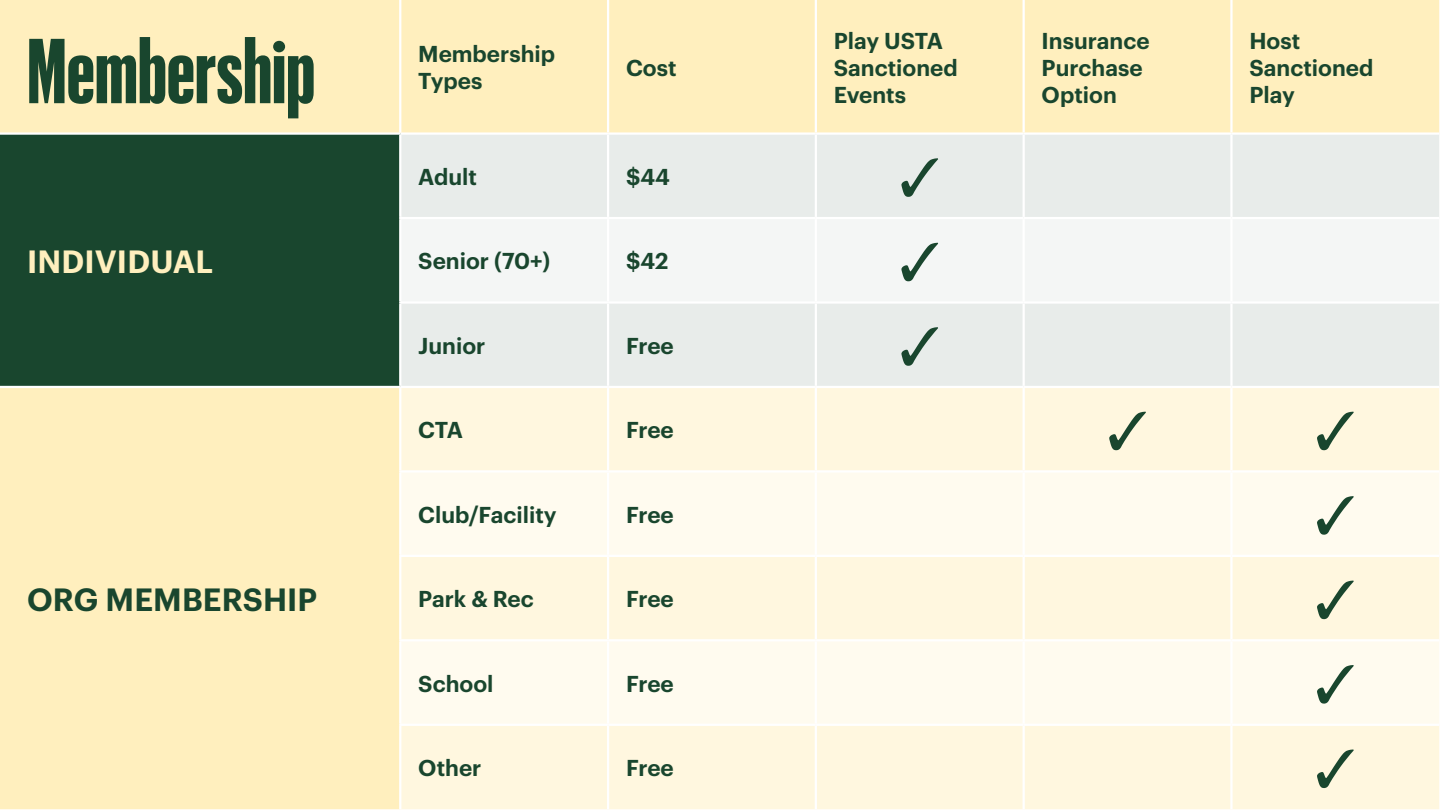
<style>
.page{position:relative;width:1440px;height:810px;background:#fff}
.page>*{position:absolute;margin:0;border:0;box-sizing:border-box;transform-origin:0 0}
.t1{font:700 90px "Graphik XX Cond";color:#19462e}
.t2{font:600 31.5px "Graphik";letter-spacing:.005em;color:#19462e}
.t3{font:600 31.5px "Graphik";letter-spacing:.005em;color:#ffefbe}
.t4{font:600 22.5px/27px "Graphik";color:#19462e}
</style>
<div class="page">
<div style="left:0;top:0;width:1439px;height:809px;background:#ffefbe"></div>
<div style="left:0;top:134px;width:400px;height:253px;background:#19462e"></div>
<div style="left:401px;top:135px;width:1038px;height:251px;background:#e8ecea"></div>
<div style="left:401px;top:219px;width:1038px;height:82px;background:#f4f6f5"></div>
<div style="left:401px;top:388px;width:1038px;height:421px;background:#fff7df"></div>
<svg style="left:401px;top:473px;width:1038px;height:251px;fill:#fffbef"></svg>
<hr style="left:399px;top:0;width:2px;height:132px;background:#fff">
<hr style="left:607px;top:0;width:2px;height:132px;background:#fff">
<hr style="left:815px;top:0;width:2px;height:132px;background:#fff">
<hr style="left:1023px;top:0;width:2px;height:132px;background:#fff">
<hr style="left:1230px;top:0;width:3px;height:132px;background:#fff">
<hr style="left:0;top:132px;width:400px;height:3px;background:#fff">
<hr style="left:400px;top:132px;width:208px;height:3px;background:#fff">
<hr style="left:399px;top:135px;width:2px;height:82px;background:#fff">
<hr style="left:608px;top:132px;width:208px;height:3px;background:#fff">
<hr style="left:607px;top:135px;width:2px;height:82px;background:#fff">
<hr style="left:816px;top:132px;width:208px;height:3px;background:#fff">
<hr style="left:815px;top:135px;width:2px;height:82px;background:#fff">
<hr style="left:1024px;top:132px;width:207px;height:3px;background:#fff">
<hr style="left:1023px;top:135px;width:2px;height:82px;background:#fff">
<hr style="left:1231px;top:132px;width:208px;height:3px;background:#fff">
<hr style="left:1230px;top:135px;width:3px;height:82px;background:#fff">
<hr style="left:399px;top:217px;width:209px;height:2px;background:#fff">
<hr style="left:399px;top:219px;width:2px;height:82px;background:#fff">
<hr style="left:608px;top:217px;width:208px;height:2px;background:#fff">
<hr style="left:607px;top:219px;width:2px;height:82px;background:#fff">
<hr style="left:816px;top:217px;width:208px;height:2px;background:#fff">
<hr style="left:815px;top:219px;width:2px;height:82px;background:#fff">
<hr style="left:1024px;top:217px;width:207px;height:2px;background:#fff">
<hr style="left:1023px;top:219px;width:2px;height:82px;background:#fff">
<hr style="left:1231px;top:217px;width:208px;height:2px;background:#fff">
<hr style="left:1230px;top:219px;width:3px;height:82px;background:#fff">
<hr style="left:399px;top:301px;width:209px;height:3px;background:#fff">
<hr style="left:399px;top:304px;width:2px;height:82px;background:#fff">
<hr style="left:608px;top:301px;width:208px;height:3px;background:#fff">
<hr style="left:607px;top:304px;width:2px;height:82px;background:#fff">
<hr style="left:816px;top:301px;width:208px;height:3px;background:#fff">
<hr style="left:815px;top:304px;width:2px;height:82px;background:#fff">
<hr style="left:1024px;top:301px;width:207px;height:3px;background:#fff">
<hr style="left:1023px;top:304px;width:2px;height:82px;background:#fff">
<hr style="left:1231px;top:301px;width:208px;height:3px;background:#fff">
<hr style="left:1230px;top:304px;width:3px;height:82px;background:#fff">
<hr style="left:0;top:386px;width:400px;height:2px;background:#fff">
<hr style="left:400px;top:386px;width:208px;height:2px;background:#fff">
<hr style="left:399px;top:388px;width:2px;height:82px;background:#fff">
<hr style="left:608px;top:386px;width:208px;height:2px;background:#fff">
<hr style="left:607px;top:388px;width:2px;height:82px;background:#fff">
<hr style="left:816px;top:386px;width:208px;height:2px;background:#fff">
<hr style="left:815px;top:388px;width:2px;height:82px;background:#fff">
<hr style="left:1024px;top:386px;width:207px;height:2px;background:#fff">
<hr style="left:1023px;top:388px;width:2px;height:82px;background:#fff">
<hr style="left:1231px;top:386px;width:208px;height:2px;background:#fff">
<hr style="left:1230px;top:388px;width:3px;height:82px;background:#fff">
<hr style="left:399px;top:470px;width:209px;height:3px;background:#fff">
<hr style="left:399px;top:473px;width:2px;height:82px;background:#fff">
<hr style="left:608px;top:470px;width:208px;height:3px;background:#fff">
<hr style="left:607px;top:473px;width:2px;height:82px;background:#fff">
<hr style="left:816px;top:470px;width:208px;height:3px;background:#fff">
<hr style="left:815px;top:473px;width:2px;height:82px;background:#fff">
<hr style="left:1024px;top:470px;width:207px;height:3px;background:#fff">
<hr style="left:1023px;top:473px;width:2px;height:82px;background:#fff">
<hr style="left:1231px;top:470px;width:208px;height:3px;background:#fff">
<hr style="left:1230px;top:473px;width:3px;height:82px;background:#fff">
<hr style="left:399px;top:555px;width:209px;height:2px;background:#fff">
<hr style="left:399px;top:557px;width:2px;height:82px;background:#fff">
<hr style="left:608px;top:555px;width:208px;height:2px;background:#fff">
<hr style="left:607px;top:557px;width:2px;height:82px;background:#fff">
<hr style="left:816px;top:555px;width:208px;height:2px;background:#fff">
<hr style="left:815px;top:557px;width:2px;height:82px;background:#fff">
<hr style="left:1024px;top:555px;width:207px;height:2px;background:#fff">
<hr style="left:1023px;top:557px;width:2px;height:82px;background:#fff">
<hr style="left:1231px;top:555px;width:208px;height:2px;background:#fff">
<hr style="left:1230px;top:557px;width:3px;height:82px;background:#fff">
<hr style="left:399px;top:639px;width:209px;height:2px;background:#fff">
<hr style="left:399px;top:641px;width:2px;height:83px;background:#fff">
<hr style="left:608px;top:639px;width:208px;height:2px;background:#fff">
<hr style="left:607px;top:641px;width:2px;height:83px;background:#fff">
<hr style="left:816px;top:639px;width:208px;height:2px;background:#fff">
<hr style="left:815px;top:641px;width:2px;height:83px;background:#fff">
<hr style="left:1024px;top:639px;width:207px;height:2px;background:#fff">
<hr style="left:1023px;top:641px;width:2px;height:83px;background:#fff">
<hr style="left:1231px;top:639px;width:208px;height:2px;background:#fff">
<hr style="left:1230px;top:641px;width:3px;height:83px;background:#fff">
<hr style="left:399px;top:724px;width:209px;height:2px;background:#fff">
<hr style="left:399px;top:726px;width:2px;height:83px;background:#fff">
<hr style="left:608px;top:724px;width:208px;height:2px;background:#fff">
<hr style="left:607px;top:726px;width:2px;height:83px;background:#fff">
<hr style="left:816px;top:724px;width:208px;height:2px;background:#fff">
<hr style="left:815px;top:726px;width:2px;height:83px;background:#fff">
<hr style="left:1024px;top:724px;width:207px;height:2px;background:#fff">
<hr style="left:1023px;top:726px;width:2px;height:83px;background:#fff">
<hr style="left:1231px;top:724px;width:208px;height:2px;background:#fff">
<hr style="left:1230px;top:726px;width:3px;height:83px;background:#fff">
<svg style="left:901px;top:158px;width:37px;height:39px"></svg>
<svg style="left:901px;top:242px;width:37px;height:39px"></svg>
<svg style="left:901px;top:327px;width:37px;height:39px"></svg>
<svg style="left:1109px;top:411px;width:37px;height:39px"></svg>
<svg style="left:1317px;top:411px;width:37px;height:39px"></svg>
<svg style="left:1317px;top:495px;width:37px;height:40px"></svg>
<svg style="left:1317px;top:580px;width:37px;height:39px"></svg>
<svg style="left:1317px;top:664px;width:37px;height:40px"></svg>
<svg style="left:1317px;top:749px;width:37px;height:39px"></svg>
<p class="t1" style="left:27px;top:11px;width:290px">Membership</p>
<p class="t4" style="left:418px;top:39px;width:138px">Membership<br>Types</p>
<p class="t4" style="left:626px;top:52px;width:52px">Cost</p>
<p class="t3" style="left:27px;top:237px;width:188px">INDIVIDUAL</p>
<p class="t2" style="left:27px;top:575px;width:292px">ORG MEMBERSHIP</p>
<p class="t4" style="left:418px;top:161px;width:60px">Adult</p>
<p class="t4" style="left:626px;top:161px;width:45px">$44</p>
<p class="t4" style="left:418px;top:246px;width:134px">Senior (70+)</p>
<p class="t4" style="left:626px;top:246px;width:44px">$42</p>
<p class="t4" style="left:418px;top:330px;width:69px">Junior</p>
<p class="t4" style="left:626px;top:330px;width:49px">Free</p>
<p class="t4" style="left:418px;top:415px;width:46px">CTA</p>
<p class="t4" style="left:626px;top:415px;width:49px">Free</p>
<p class="t4" style="left:418px;top:499px;width:140px">Club/Facility</p>
<p class="t4" style="left:626px;top:499px;width:49px">Free</p>
<p class="t4" style="left:418px;top:584px;width:117px">Park &amp; Rec</p>
<p class="t4" style="left:626px;top:584px;width:49px">Free</p>
<p class="t4" style="left:418px;top:668px;width:77px">School</p>
<p class="t4" style="left:626px;top:668px;width:49px">Free</p>
<p class="t4" style="left:418px;top:752px;width:65px">Other</p>
<p class="t4" style="left:626px;top:752px;width:49px">Free</p>
<p class="t4" style="left:834px;top:25px;width:125px">Play USTA<br>Sanctioned<br>Events</p>
<p class="t4" style="left:1042px;top:25px;width:109px">Insurance<br>Purchase<br>Option</p>
<p class="t4" style="left:1249px;top:25px;width:125px">Host<br>Sanctioned<br>Play</p>
</div>
